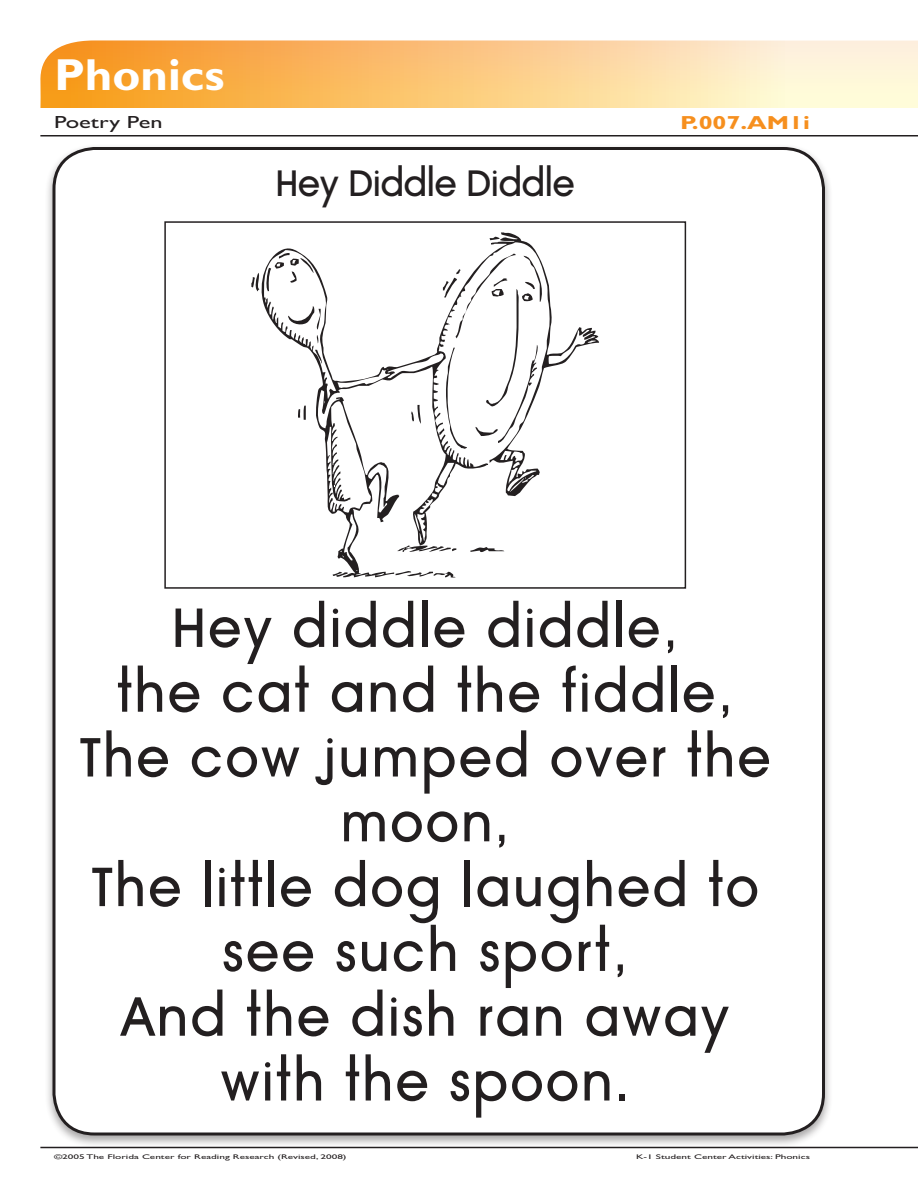
<style>
.page{position:relative;width:918px;height:1188px;background:#fff}
.page>*{position:absolute;margin:0;border:0;box-sizing:border-box;transform-origin:0 0}
.t1{font:54px/64.8px "Avant Garde Medium Modified";letter-spacing:.05em;color:#231f20;text-align:center}
.t2{font:700 45px "Gill Sans MT Modified";color:#fff;scale:1.05 1}
.t3{font:36px "Avant Garde Medium Modified";color:#231f20}
.t4{font:700 18.9px "Gill Sans MT Modified";color:#f68f1e;scale:1.33 1}
.t5{font:17.55px "Gill Sans MT Modified";color:#231f20;scale:1.39 1}
.t6{font:6.75px "Gill Sans MT Modified";color:#231f20;scale:1.67 1}
</style>
<div class="page">
<svg style="left:40px;top:40px;width:878px;height:68px;background:#fbcb84"></svg>
<hr style="left:40px;top:1147px;width:878px;height:1px;background:#231f20">
<hr style="left:40px;top:135px;width:878px;height:1px;background:#231f20">
<div style="left:44px;top:143px;width:795px;height:1011px;background:#231f20;opacity:.4"></div>
<div style="left:54px;top:148px;width:770px;height:986px;background:#fff;border-radius:40px"></div>
<div style="left:164px;top:221px;width:522px;height:368px;border:2px solid #231f20"></div>
<svg style="left:282px;top:232px;width:317px;height:345px"></svg>
<svg style="left:490px;top:237px;width:9px;height:3px"></svg>
<svg style="left:251px;top:250px;width:345px;height:310px"></svg>
<svg style="left:333px;top:572px;width:15px;height:6px"></svg>
<svg style="left:396px;top:571px;width:60px;height:7px"></svg>
<p class="t2" style="left:54px;top:48px;width:164px">Phonics</p>
<p class="t5" style="left:54px;top:112px;width:80px">Poetry Pen</p>
<p class="t4" style="left:680px;top:111px;width:99px">P.007.AM1i</p>
<p class="t3" style="left:276px;top:162px;width:300px">Hey Diddle Diddle</p>
<p class="t1" style="left:172px;top:597px;width:508px">Hey diddle diddle,</p>
<p class="t1" style="left:117px;top:662px;width:618px">the cat and the fiddle,</p>
<p class="t1" style="left:80px;top:727px;width:692px">The cow jumped over the moon,</p>
<p class="t1" style="left:92px;top:856px;width:668px">The little dog laughed to see such sport,</p>
<p class="t1" style="left:122px;top:986px;width:609px">And the dish ran away with the spoon.</p>
<p class="t6" style="left:54px;top:1153px;width:177px">©2005 The Florida Center for Reading Research (Revised, 2008)</p>
<p class="t6" style="left:636px;top:1153px;width:106px">K-1 Student Center Activities: Phonics</p>
</div>
